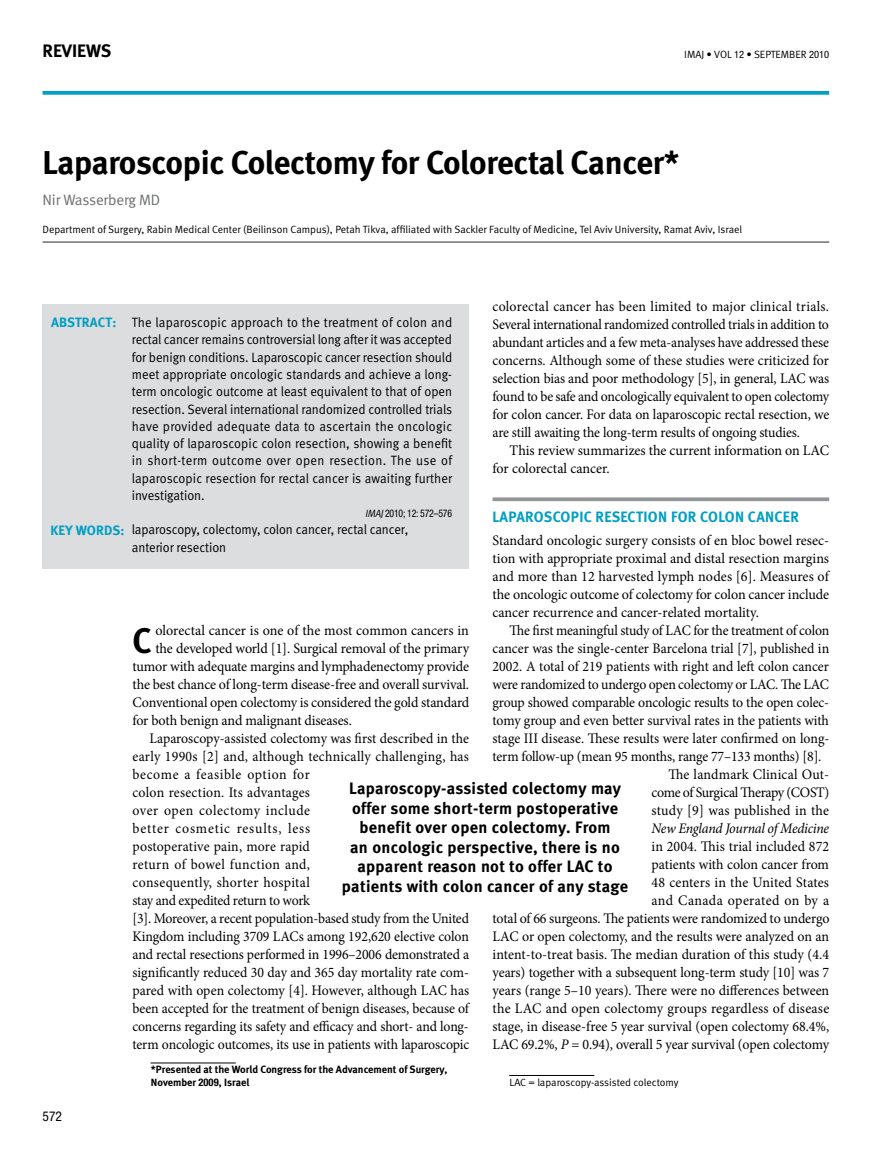
<style>
.page{position:relative;width:893px;height:1149px;background:#fff}
.page>*{position:absolute;margin:0;border:0;box-sizing:border-box;transform-origin:0 0}
.t1{font:700 35.4px "Meta";color:#000}
.t2{font:700 33px "Meta";letter-spacing:-.01em;color:#000}
.t3{font:700 18px "Meta";color:#000}
.t4{font:700 16.5px/19.5px "Meta";letter-spacing:.02em;color:#000}
.t5{font:700 15px "Meta";letter-spacing:.02em;color:#009fc3}
.t6{font:15px "Meta Normal";letter-spacing:-.01em;color:#6d6f71}
.t7{font:14.55px/18px "Minion Pro";letter-spacing:-.005em;color:#000;text-align:justify;scale:.95 1}
.t8{font:14.55px/18px "Minion Pro";letter-spacing:-.005em;color:#000;text-align:justify}
.t9{font:14.55px/18px "Minion Pro";letter-spacing:-.005em;color:#000;text-align:right;scale:.96 1}
.t10{font:14.55px "Minion Pro";letter-spacing:.02em;color:#000;scale:.95 1}
.t11{font:14.55px "Minion Pro";letter-spacing:.04em;color:#000;scale:.95 1}
.t12{font:14.55px "Minion Pro";letter-spacing:-.025em;color:#000;scale:.96 1}
.t13{font:italic 14.55px "Minion Pro";letter-spacing:-.02em;color:#000;scale:.96 1}
.t14{font:14.55px "Minion Pro";letter-spacing:.015em;color:#000;scale:.96 1}
.t15{font:14.55px "Minion Pro";letter-spacing:.055em;color:#000;scale:.95 1}
.t16{font:14.55px "Minion Pro";letter-spacing:.06em;color:#000;scale:.95 1}
.t17{font:13.5px/17.2px "Meta Normal";letter-spacing:-.005em;color:#000;text-align:justify;scale:.95 1}
.t18{font:700 13.5px "Meta";letter-spacing:.01em;color:#009fc3}
.t19{font:condensed 13.5px "Helvetica Neue";color:#000}
.t20{font:10.5px "Meta Normal";color:#000}
.t21{font:700 10.5px "Meta";color:#000}
.t22{font:condensed 10.5px "Helvetica Neue";letter-spacing:-.02em;color:#000;scale:.93 1}
.s1{font-family:"Helvetica Neue";font-stretch:condensed;font-size:10.2px}
.s2{font-family:"Meta Normal";font-style:italic;font-stretch:normal}
.s3{font-style:italic}
.s4{font-family:"Helvetica Neue";font-stretch:condensed}
</style>
<div class="page">
<svg style="left:43px;top:91px;width:786px;height:4px;background:#11a5c7"></svg>
<div style="left:43px;top:303px;width:426px;height:265px;background:#dcddde"></div>
<hr style="left:43px;top:241px;width:786px;height:2px;background:#6d6f71">
<svg style="left:493px;top:497px;width:336px;height:4px"></svg>
<hr style="left:151px;top:1062px;width:85px;height:1px;background:#000">
<hr style="left:509px;top:1074px;width:85px;height:1px;background:#000">
<p class="t3" style="left:43px;top:40px;width:11px">REVIEWS</p>
<p class="t20" style="left:684px;top:48px;width:146px">IMAJ • VOL <span class="s1">12</span> • september <span class="s1">2010</span></p>
<h2 class="t2" style="left:43px;top:143px;width:639px">Laparoscopic Colectomy for Colorectal Cancer*</h2>
<p class="t6" style="left:43px;top:191px;width:119px">Nir Wasserberg MD</p>
<p class="t20" style="left:43px;top:223px;width:701px">Department of Surgery, Rabin Medical Center (Beilinson Campus ,) Petah Tikva, affiliated with Sackler Faculty of Medicine, Tel Aviv University, Ramat Aviv, Israel</p>
<p class="t18" style="left:51px;top:314px;width:67px">Ab stract:</p>
<p class="t18" style="left:51px;top:522px;width:76px">Key words:</p>
<p class="t7" style="left:493px;top:297px;width:356px">colorectal cancer has been limited to major clinical trials.<br>Several international randomized controlled trials in addition to abundant articles and a few meta-analyses have addressed these concerns. Although some of these studies were criticized for selection bias and poor methodology i n,]5[ general, LAC was found to be safe and oncologically equivalent to open colectomy for colon cancer. For data on laparoscopic rectal resection, we are still awaiting the long-term results of ongoing studies.</p>
<p class="t8" style="left:493px;top:441px;width:338px;text-indent:17px">this review summarizes the current information on LAC for colorectal cancer.</p>
<p class="t5" style="left:493px;top:508px;width:308px">Laparoscopic Resection fo r Co lon Cancer</p>
<p class="t8" style="left:493px;top:549px;width:338px">tion with appropriate proximal and distal resection margins</p>
<p class="t17" style="left:132px;top:313px;width:339px">The laparoscopic approach to the treatment of colon and rectal cancer remains controversial long after it was accepted for benign conditions. Laparoscopic cancer resection should</p>
<p class="t17" style="left:132px;top:382px;width:339px">term oncologic outcome at least equivalent to that of open</p>
<p class="t17" style="left:132px;top:365px;width:339px">meet appropriate oncologic standards and achieve a long-</p>
<p class="t17" style="left:132px;top:400px;width:339px">resection. Several international randomized controlled trials have provided adequate data to ascertain the oncologic quality of laparoscopic colon resection, showing a benefit in short-term outcome over open resection. The use of laparoscopic resection for rectal cancer is awaiting further investigation.</p>
<p class="t22" style="left:365px;top:507px;width:95px"><span class="s2">IMAJ</span>2010; 12: 572–576</p>
<p class="t17" style="left:132px;top:520px;width:292px">laparoscopy, colectomy, colon cancer, rectal cancer, anterior resection</p>
<p class="t8" style="left:493px;top:531px;width:338px">Standard oncologic surgery consists of en bloc bowel resec-</p>
<p class="t8" style="left:493px;top:567px;width:338px">and more than 12 harvested lymph nodes .]6[ Measures of the oncologic outcome of colectomy for colon cancer include cancer recurrence and cancer-related mortality.</p>
<p class="t7" style="left:493px;top:621px;width:356px;text-indent:17px">The first meaningful study of LAC for the treatment of colon cancer was the single-center Barcelona trial ,]7[ published in 2002. A total of 219 patients with right and left colon cancer were randomized to undergo open colectomy or LAC. The LAC</p>
<p class="t7" style="left:493px;top:711px;width:356px">tomy group and even better survival rates in the patients with</p>
<p class="t8" style="left:155px;top:621px;width:315px">olorectal cancer is one of the most common cancers in</p>
<h1 class="t1" style="left:133px;top:619px;width:19px">C</h1>
<p class="t8" style="left:133px;top:639px;width:338px;text-indent:23px">the developed world .]1[ Surgical removal of the primary tumor with adequate margins and lymphadenectomy provide the best chance of long-term disease-free and overall survival.<br>Conventional open colectomy is considered the gold standard for both benign and malignant diseases.</p>
<p class="t7" style="left:150px;top:729px;width:338px">Laparoscopy-assisted colectomy was first described in the</p>
<p class="t10" style="left:133px;top:746px;width:356px">early 1990s [2] and, although technically challenging, has</p>
<p class="t11" style="left:133px;top:764px;width:188px">become a feasible option for</p>
<p class="t10" style="left:133px;top:782px;width:188px">colon resection. Its advantages</p>
<p class="t11" style="left:133px;top:800px;width:188px">over open colectomy include</p>
<p class="t7" style="left:288px;top:819px;width:25px">less</p>
<p class="t7" style="left:493px;top:693px;width:356px">group showed comparable oncologic results to the open colec-</p>
<p class="t7" style="left:493px;top:747px;width:348px">term follow-up (mean 95 months, range 77–133 months . [8](</p>
<p class="t7" style="left:493px;top:729px;width:356px">stage III disease. These results were later confirmed on long-</p>
<p class="t12" style="left:652px;top:782px;width:187px">come of Surgical Therapy (COST(</p>
<p class="t9" style="left:669px;top:765px;width:169px">The landmark Clinical Out-</p>
<p class="t14" style="left:652px;top:800px;width:187px">study [9] was published in the</p>
<p class="t13" style="left:652px;top:818px;width:187px">New England Journal ofMedicine</p>
<p class="t9" style="left:493px;top:837px;width:352px">in 2004. This trial included 872<br>patients with colon cancer from<br>48 centers in the United States<br>and Canada operated on by a<br>total of 66 surgeons. The patients were randomized to undergo LAC or open colectomy, and the results were analyzed on an intent-to-treat basis. The median duration of this study )4.4 years) together with a subsequent long-term study [10] was 7 years (range –5 10 years .) There were no differences between the LAC and open colectomy groups regardless of disease stage in, disease-free 5 year survival (open colectomy 68.4%, LAC 69.2%, <span class="s3">P</span> = 0.94 ,) overall 5 year survival (open colectomy</p>
<p class="t4" style="left:349px;top:778px;width:274px">Laparoscopy-assisted colectomy may</p>
<p class="t4" style="left:352px;top:798px;width:268px">offer some short-term postoperative</p>
<p class="t4" style="left:359px;top:817px;width:253px">benefit over open colectomy. From</p>
<p class="t4" style="left:350px;top:837px;width:271px">an oncologic perspective, there is no</p>
<p class="t4" style="left:598px;top:856px;width:16px">to</p>
<p class="t7" style="left:133px;top:819px;width:356px;text-align:left">better<br>postoperative pain, more rapid<br>return of bowel function and,<br>consequently, shorter hospital<br>stay and expedited return to work<br>. ]3[ Moreover a, recent population-based study from the United Kingdom including 3709 LACs among 192,620 elective colon and rectal resections performed in 1996–2006 demonstrated a</p>
<p class="t7" style="left:133px;top:981px;width:356px">pared with open colectomy .]4[ However, although LAC has</p>
<p class="t15" style="left:237px;top:818px;width:49px">results,</p>
<p class="t16" style="left:176px;top:818px;width:59px">cosmetic</p>
<p class="t4" style="left:342px;top:856px;width:288px;text-indent:16px">apparent reason not to offer LAC patients with colon cancer of any stage</p>
<p class="t7" style="left:133px;top:963px;width:356px">significantly reduced 30 day and 365 day mortality rate com-</p>
<p class="t7" style="left:133px;top:999px;width:356px">been accepted for the treatment of benign diseases, because of</p>
<p class="t7" style="left:133px;top:1035px;width:356px">term oncologic outcomes, its use in patients with laparoscopic</p>
<p class="t7" style="left:133px;top:1017px;width:356px">concerns regarding its safety and efficacy and short- and long-</p>
<p class="t21" style="left:151px;top:1062px;width:298px">*Presented at the World Congress for the Advancement of Surgery,</p>
<p class="t21" style="left:151px;top:1075px;width:100px">November <span class="s4">2009</span>, Israel</p>
<p class="t20" style="left:510px;top:1075px;width:171px">LAC = laparoscopy-assisted colectomy</p>
<p class="t19" style="left:43px;top:1108px;width:21px">572</p>
</div>
